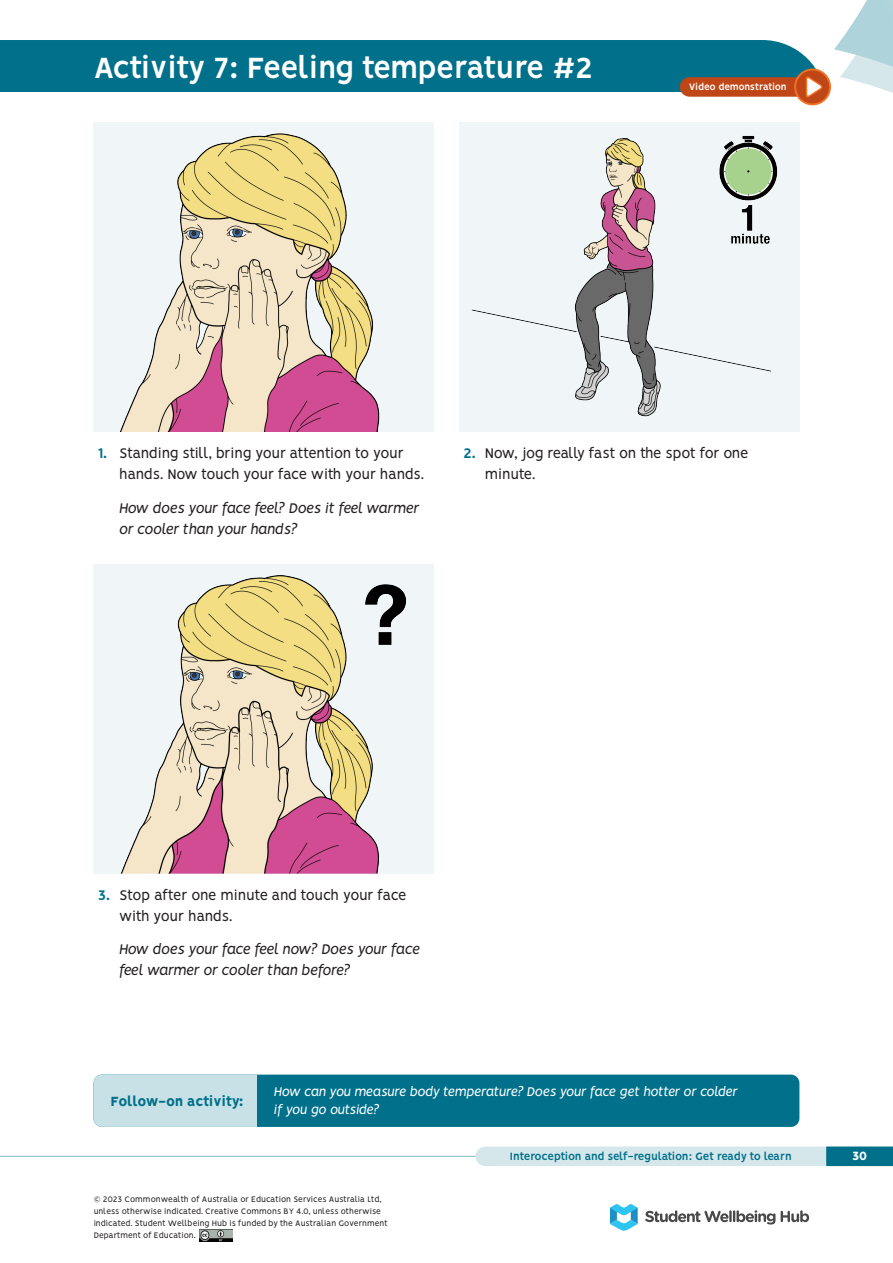
<style>
.page{position:relative;width:893px;height:1263px;background:#fff}
.page>*{position:absolute;margin:0;border:0;box-sizing:border-box;transform-origin:0 0}
.Heading_2__Activity{font:700 33px "Vision";letter-spacing:-.03em;color:#fff}
.Activity_Number_List{font:15.75px/21px "Vision";letter-spacing:-.03em;color:#231f20}
.Activity_Body_Text{font:italic 15.75px/21px "Vision";color:#231f20}
.Follow-on_Bold{font:800 15px "Vision";letter-spacing:-.02em;color:#01708a}
.Follow-on_white_ital{font:italic 14.25px/18px "Vision";color:#fff}
.t1{font:800 13.5px "Vision";color:#fff}
.t2{font:700 12px "Vision";letter-spacing:-.03em;color:#01708a}
.t3{font:700 10.5px "Vision";letter-spacing:-.03em;color:#fff}
.t4{font:9px/12px "Vision";color:#231f20}
.s1{font-weight:700;color:#01708a}
</style>
<div class="page">
<svg style="left:834px;top:0;width:59px;height:93px"></svg>
<div style="left:0;top:40px;width:826px;height:51px;background:#01708a"></div>
<hr style="left:0;top:1156px;width:893px;height:1px;background:#7cbcc5">
<div style="left:485px;top:1146px;width:408px;height:20px;background:#d5e7eb"></div>
<div style="left:689px;top:77px;width:114px;height:20px;background:#bf4617"></div>
<svg style="left:794px;top:69px;width:37px;height:36px"></svg>
<div style="left:796px;top:70px;width:33px;height:33px;background:#bf4617;border-radius:50%"></div>
<svg style="left:806px;top:76px;width:17px;height:22px"></svg>
<div style="left:826px;top:1146px;width:67px;height:20px;background:#01708a"></div>
<svg style="left:610px;top:1204px;width:28px;height:27px"></svg>
<svg style="left:645px;top:1210px;width:130px;height:14px"></svg>
<svg style="left:781px;top:1210px;width:28px;height:12px"></svg>
<div style="left:459px;top:122px;width:340px;height:310px;background:#f0f6f8"></div>
<img style="left:94px;top:122px;width:340px;height:310px">
<div style="left:94px;top:1074px;width:705px;height:53px;background:#01708a;border-radius:9px"></div>
<div style="left:94px;top:1074px;width:163px;height:53px;background:#c8e1e6"></div>
<img style="left:471px;top:138px;width:301px;height:279px">
<img style="left:698px;top:136px;width:80px;height:131px">
<img style="left:94px;top:564px;width:340px;height:310px">
<img style="left:352px;top:571px;width:70px;height:90px">
<img style="left:200px;top:1230px;width:32px;height:11px">
<h2 class="Heading_2__Activity" style="left:94px;top:48px;width:501px">Activity 7: Feeling temperature #2</h2>
<p class="t3" style="left:689px;top:81px;width:99px">Video demonstration</p>
<p class="Activity_Number_List" style="left:119px;top:444px;width:307px;text-indent:-21px"><span class="s1">1.</span> Standing still, bring your attention to your hands. Now touch your face with your hands.</p>
<p class="Activity_Body_Text" style="left:119px;top:497px;width:301px">How does your face feel? Does it feel warmer or cooler than your hands?</p>
<p class="Activity_Number_List" style="left:485px;top:444px;width:265px;text-indent:-21px"><span class="s1">2.</span> Now, jog really fast on the spot for one minute.</p>
<p class="Activity_Number_List" style="left:119px;top:886px;width:289px;text-indent:-21px"><span class="s1">3.</span> Stop after one minute and touch your face with your hands.</p>
<p class="Activity_Body_Text" style="left:119px;top:939px;width:302px">How does your face feel now? Does your face feel warmer or cooler than before?</p>
<p class="Follow-on_Bold" style="left:111px;top:1092px;width:135px">Follow-on activity:</p>
<p class="Follow-on_white_ital" style="left:274px;top:1083px;width:465px">How can you measure body temperature? Does your face get hotter or colder if you go outside?</p>
<p class="t4" style="left:94px;top:1194px;width:295px">© 2023 Commonwealth of Australia or Education Services Australia Ltd, unless otherwise indicated. Creative Commons BY 4.0, unless otherwise indicated. Student Wellbeing Hub is funded by the Australian Government Department of Education.</p>
<h3 class="t2" style="left:510px;top:1149px;width:283px">Interoception and self-regulation: Get ready to learn</h3>
<h3 class="t1" style="left:852px;top:1148px;width:16px">30</h3>
</div>
